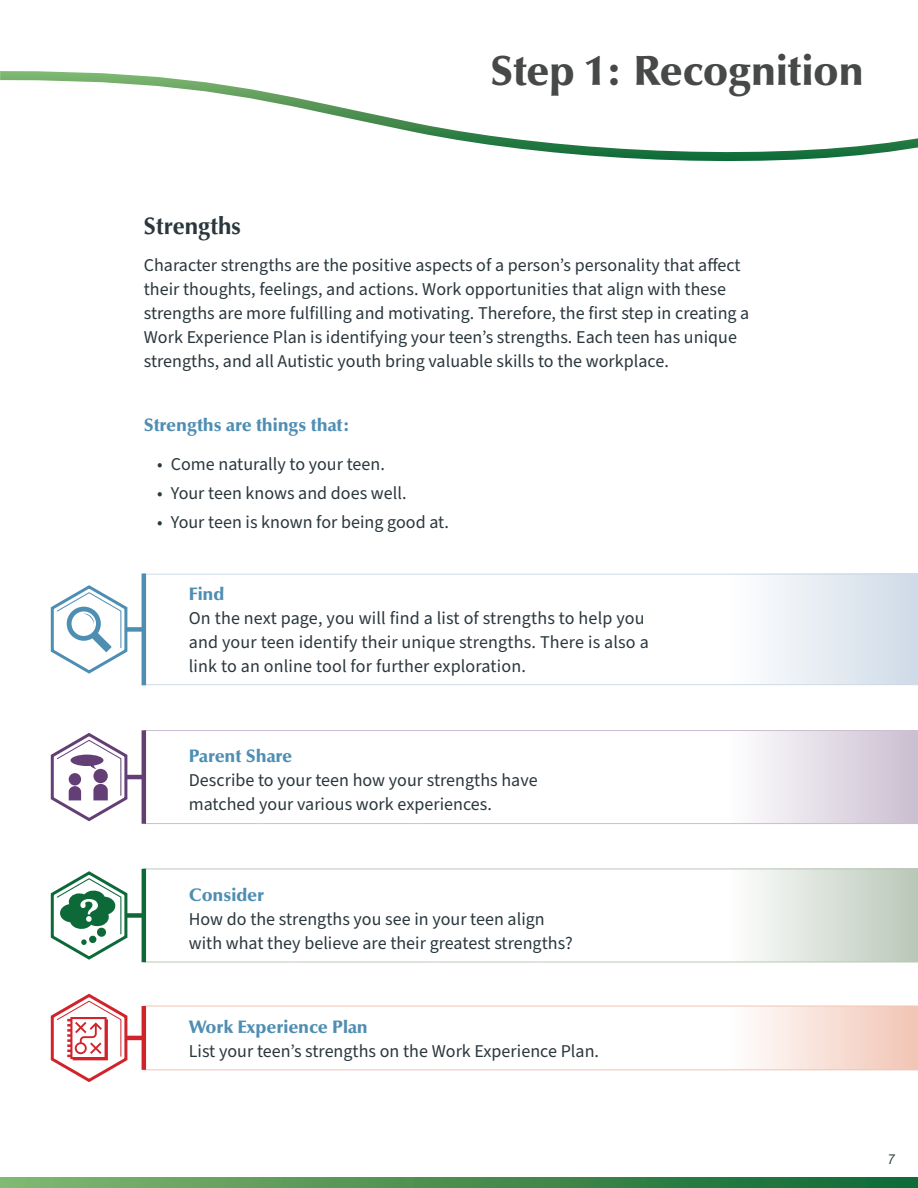
<style>
.page{position:relative;width:918px;height:1188px;background:#fff}
.page>*{position:absolute;margin:0;border:0;box-sizing:border-box;transform-origin:0 0}
.Page_Title_-_Right{font:900 42px "Optima LT Std";letter-spacing:-.01em;color:#474848}
.Paragraph_Title{font:700 24px "Optima LT Std";color:#2a373d}
.Body_Copy{font:18px/24px "Source Sans Pro";color:#2a373d}
.Body_Copy-2{font:900 18px "Optima LT Std";letter-spacing:-.005em;color:#4f8eb3}
.t1{font:italic 15px "Source Sans Pro";color:#2a373d}
.s1{font-family:"Optima LT Std";font-weight:900;color:#4f8eb3}
</style>
<div class="page">
<svg style="left:0;top:71px;width:918px;height:91px"></svg>
<svg style="left:0;top:1178px;width:918px;height:10px;background:#488f51"></svg>
<svg style="left:144px;top:730px;width:585px;height:94px"></svg>
<div style="left:729px;top:730px;width:189px;height:94px;background:linear-gradient(to right,#fefefe,#cabed0)"></div>
<svg style="left:144px;top:869px;width:585px;height:93px"></svg>
<div style="left:729px;top:869px;width:189px;height:93px;background:linear-gradient(to right,#fefefe,#b9c8b7)"></div>
<svg style="left:144px;top:1006px;width:585px;height:64px"></svg>
<div style="left:729px;top:1006px;width:189px;height:64px;background:linear-gradient(to right,#fefefe,#f2c5b4)"></div>
<hr style="left:142px;top:733px;width:4px;height:89px;background:#643f76">
<hr style="left:142px;top:871px;width:4px;height:89px;background:#0d6a38">
<hr style="left:142px;top:1008px;width:4px;height:60px;background:#d1232a">
<hr style="left:113px;top:775px;width:31px;height:4px;background:#643f76">
<div style="left:113px;top:913px;width:31px;height:5px;background:#0d6a38"></div>
<hr style="left:113px;top:1036px;width:31px;height:4px;background:#d1232a">
<div style="left:176px;top:735px;width:375px;height:93px;background:#fff"></div>
<div style="left:175px;top:873px;width:411px;height:94px;background:#fff"></div>
<div style="left:175px;top:1005px;width:436px;height:69px;background:#fff"></div>
<svg style="left:144px;top:574px;width:585px;height:111px"></svg>
<div style="left:729px;top:573px;width:189px;height:112px;background:linear-gradient(to right,#fefefe,#cedae8)"></div>
<hr style="left:142px;top:576px;width:4px;height:107px;background:#4f8eb3">
<div style="left:118px;top:627px;width:26px;height:5px;background:#4f8eb3"></div>
<svg style="left:50px;top:585px;width:80px;height:89px"></svg>
<svg style="left:50px;top:733px;width:80px;height:89px"></svg>
<svg style="left:50px;top:871px;width:80px;height:89px"></svg>
<svg style="left:50px;top:993px;width:80px;height:89px"></svg>
<p class="Page_Title_-_Right" style="left:490px;top:46px;width:375px">Step 1: Recognition</p>
<p class="Paragraph_Title" style="left:144px;top:211px;width:99px">Strengths</p>
<p class="Body_Copy" style="left:144px;top:254px;width:607px">Character strengths are the positive aspects of a person’s personality that affect their thoughts, feelings, and actions. Work opportunities that align with these strengths are more fulfilling and motivating. Therefore, the first step in creating a Work Experience Plan is identifying your teen’s strengths. Each teen has unique strengths, and all Autistic youth bring valuable skills to the workplace.</p>
<p class="Body_Copy-2" style="left:144px;top:415px;width:208px">Strengths are things that:</p>
<p class="Body_Copy" style="left:157px;top:453px;width:229px">• Come naturally to your teen.</p>
<p class="Body_Copy" style="left:157px;top:482px;width:251px">• Your teen knows and does well.</p>
<p class="Body_Copy" style="left:157px;top:511px;width:293px">• Your teen is known for being good at.</p>
<p class="Body_Copy" style="left:189px;top:583px;width:461px"><span class="s1">Find<br></span>On the next page, you will find a list of strengths to help you and your teen identify their unique strengths. There is also a link to an online tool for further exploration.</p>
<p class="Body_Copy" style="left:189px;top:745px;width:350px"><span class="s1">Parent Share<br></span>Describe to your teen how your strengths have matched your various work experiences.</p>
<p class="Body_Copy" style="left:189px;top:883px;width:385px"><span class="s1">Consider<br></span>How do the strengths you see in your teen align with what they believe are their greatest strengths?</p>
<p class="Body_Copy" style="left:189px;top:1015px;width:412px"><span class="s1">Work Experience Plan<br></span>List your teen’s strengths on the Work Experience Plan.</p>
<p class="t1" style="left:887px;top:1149px;width:9px">7</p>
</div>
